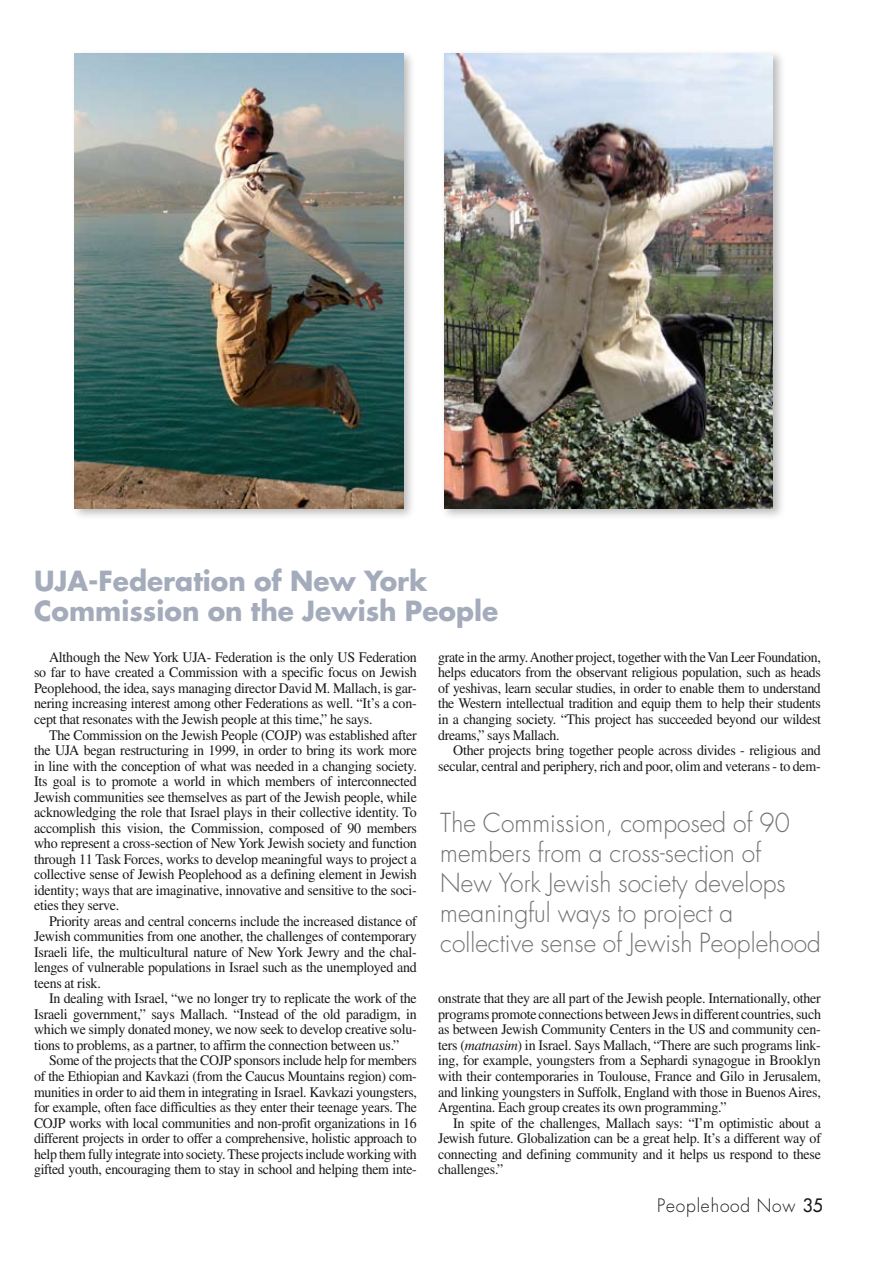
<style>
.page{position:relative;width:872px;height:1263px;background:#fff}
.page>*{position:absolute;margin:0;border:0;box-sizing:border-box;transform-origin:0 0}
.t1{font:700 27px/30px "Futura Std";color:#a4acbb}
.t2{font:300 25.5px/30px "Futura Std";letter-spacing:.005em;color:#707173;scale:.96 1}
.t3{font:300 18px "Futura Std";letter-spacing:.05em;color:#1a171b;scale:.96 1}
.t4{font:14.55px/15.5px "Times LT Std";letter-spacing:-.015em;color:#1a171b;text-align:justify;scale:.96 1}
.t5{font:14.55px/15.5px "Times LT Std";letter-spacing:-.015em;color:#1a171b;text-align:justify;scale:.95 1}
.s1{font-style:italic}
.s2{font-weight:500}
</style>
<div class="page">
<div style="left:70px;top:49px;width:347px;height:473px;background:#1a171b;opacity:.3"></div>
<img style="left:75px;top:53px;width:328px;height:455px">
<div style="left:440px;top:49px;width:347px;height:473px;background:#1a171b;opacity:.3"></div>
<img style="left:444px;top:53px;width:329px;height:455px">
<h1 class="t1" style="left:34px;top:566px;width:466px">UJA-Federation of New York<br>Commission on the Jewish People</h1>
<p class="t4" style="left:34px;top:649px;width:400px;text-indent:15px">Although the New York UJA- Federation is the only US Federation so far to have created a Commission with a specific focus on Jewish Peoplehood, the idea, says managing director David M. Mallach, is gar&shy;nering increasing interest among other Federations as well. “It’s a con&shy;cept that resonates with the Jewish people at this time,” he says.</p>
<p class="t4" style="left:34px;top:727px;width:400px;text-indent:15px">The Commission on the Jewish People (COJP) was established after the UJA began restructuring in 1999, in order to bring its work more in line with the conception of what was needed in a changing society.<br>Its goal is to promote a world in which members of interconnected Jewish communities see themselves as part of the Jewish people, while acknowledging the role that Israel plays in their collective identity. To accomplish this vision, the Commission, composed of 90 members who represent a cross-section of New York Jewish society and function through 11 Task Forces, works to develop meaningful ways to project a collective sense of Jewish Peoplehood as a defining element in Jewish identity; ways that are imaginative, innovative and sensitive to the soci&shy;eties they serve.</p>
<p class="t4" style="left:34px;top:913px;width:400px;text-indent:15px">Priority areas and central concerns include the increased distance of Jewish communities from one another, the challenges of contemporary Israeli life, the multicultural nature of New York Jewry and the chal&shy;lenges of vulnerable populations in Israel such as the unemployed and teens at risk.</p>
<p class="t4" style="left:34px;top:991px;width:400px;text-indent:15px">In dealing with Israel, “we no longer try to replicate the work of the Israeli government,” says Mallach. “Instead of the old paradigm, in which we simply donated money, we now seek to develop creative solu&shy;tions to problems, as a partner, to affirm the connection between us.”</p>
<p class="t5" style="left:34px;top:1053px;width:404px;text-indent:15px">Some of the projects that the COJP sponsors include help for members of the Ethiopian and Kavkazi (from the Caucus Mountains region) com&shy;munities in order to aid them in integrating in Israel. Kavkazi youngsters, for example, often face difficulties as they enter their teenage years. The COJP works with local communities and non-profit organizations in 16 different projects in order to offer a comprehensive, holistic approach to help them fully integrate into society. These projects include working with gifted youth, encouraging them to stay in school and helping them inte-</p>
<p class="t5" style="left:438px;top:649px;width:404px">grate in the army. Another project, together with the Van Leer Foundation, helps educators from the observant religious population, such as heads of yeshivas, learn secular studies, in order to enable them to understand the Western intellectual tradition and equip them to help their students in a changing society. “This project has succeeded beyond our wildest dreams,” says Mallach.</p>
<p class="t4" style="left:438px;top:742px;width:400px;text-align:right">Other projects bring together people across divides - religious and secular, central and periphery, rich and poor, olim and veterans - to dem-</p>
<h2 class="t2" style="left:440px;top:808px;width:398px">The Commission, composed of 90 members from a cross-section of<br>New York Jewish society develops meaningful ways to project a collective sense of Jewish Peoplehood</h2>
<p class="t4" style="left:438px;top:991px;width:400px">onstrate that they are all part of the Jewish people. Internationally, other programs promote connections between Jews in different countries, such as between Jewish Community Centers in the US and community cen&shy;ters (<span class="s1">matnasim</span>) in Israel. Says Mallach, “There are such programs link&shy;ing, for example, youngsters from a Sephardi synagogue in Brooklyn with their contemporaries in Toulouse, France and Gilo in Jerusalem, and linking youngsters in Suffolk, England with those in Buenos Aires, Argentina. Each group creates its own programming.”</p>
<p class="t4" style="left:438px;top:1115px;width:400px;text-indent:15px">In spite of the challenges, Mallach says: “I’m optimistic about a Jewish future. Globalization can be a great help. It’s a different way of connecting and defining community and it helps us respond to these challenges.”</p>
<p class="t3" style="left:657px;top:1194px;width:174px">Peoplehood Now <span class="s2">35</span></p>
</div>
